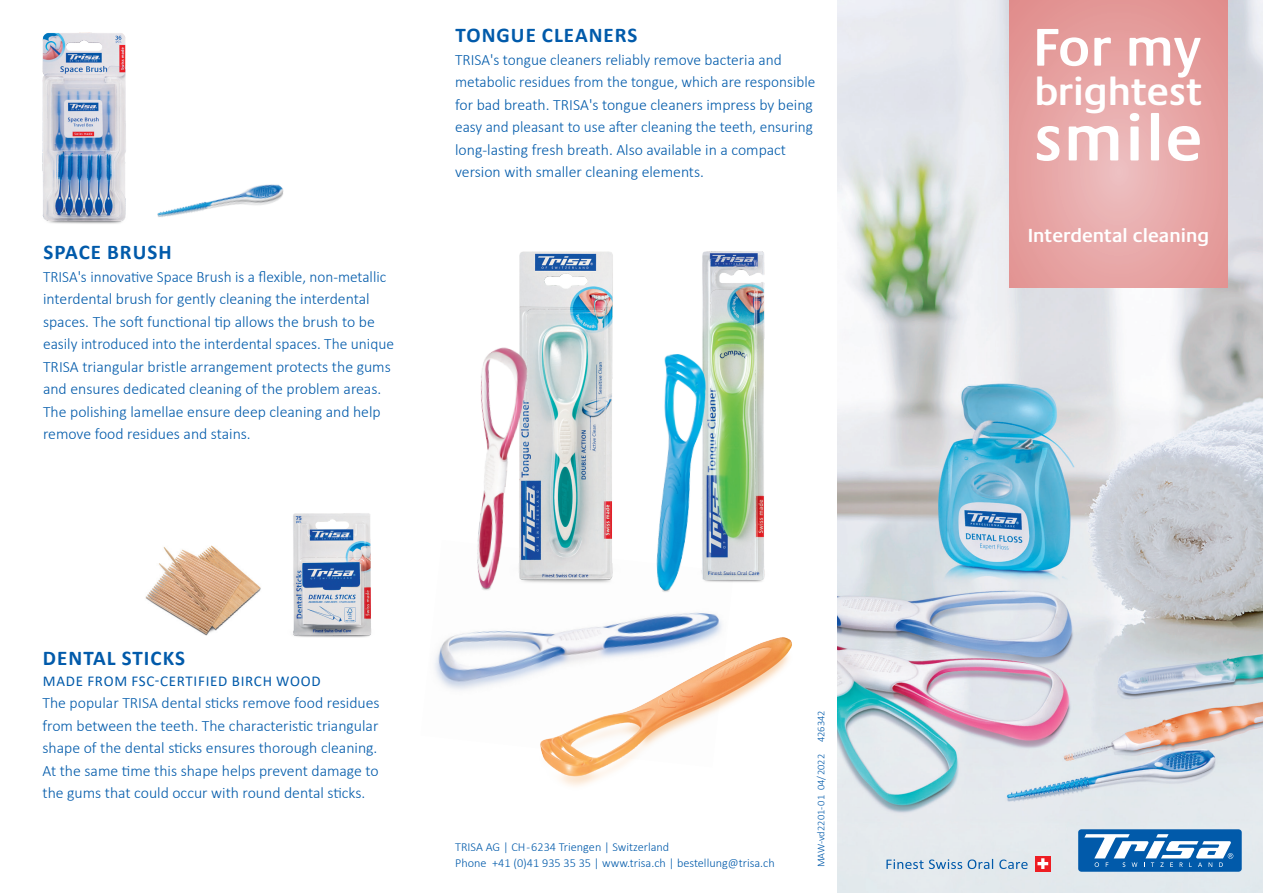
<style>
.page{position:relative;width:1263px;height:893px;background:#fff}
.page>*{position:absolute;margin:0;border:0;box-sizing:border-box;transform-origin:0 0}
.t1{font:600 66px "Praxis LT Pro";letter-spacing:.03em;color:#fff}
.t2{font:600 54px "Praxis LT Pro";color:#fff}
.t3{font:600 39.6px "Praxis LT Pro";color:#fff}
.t4{font:700 21px "Calibri";letter-spacing:.05em;color:#015aaa}
.t5{font:600 19.35px "Praxis LT Pro";color:#fff}
.t6{font:300 15.75px/22.5px "Calibri";color:#015aaa}
.t7{font:15px "Calibri";letter-spacing:.05em;color:#015aaa}
.t8{font:300 12.3px/16.8px "Calibri";color:#015aaa}
.t9{font:300 10.5px "Calibri";color:#015aaa}
</style>
<div class="page">
<img style="left:434px;top:612px;width:283px;height:78px">
<img style="left:519px;top:251px;width:94px;height:332px">
<img style="left:525px;top:616px;width:267px;height:171px">
<img style="left:477px;top:334px;width:62px;height:256px">
<img style="left:702px;top:251px;width:63px;height:331px">
<img style="left:656px;top:341px;width:82px;height:251px">
<img style="left:838px;top:0;width:425px;height:893px">
<img style="left:293px;top:513px;width:79px;height:125px">
<img style="left:145px;top:545px;width:116px;height:91px">
<img style="left:42px;top:32px;width:84px;height:192px">
<img style="left:157px;top:184px;width:127px;height:33px">
<svg style="left:1009px;top:0;width:218px;height:287px;background:#e6a3a3"></svg>
<div style="left:1035px;top:856px;width:16px;height:16px;background:#ee1d23"></div>
<svg style="left:1037px;top:858px;width:11px;height:11px"></svg>
<svg style="left:886px;top:859px;width:76px;height:10px"></svg>
<svg style="left:968px;top:859px;width:25px;height:10px"></svg>
<svg style="left:999px;top:859px;width:28px;height:10px"></svg>
<div style="left:1078px;top:829px;width:164px;height:43px;background:#015aaa;border-radius:3px"></div>
<svg style="left:1084px;top:834px;width:149px;height:33px"></svg>
<h3 class="t4" style="left:43px;top:237px;width:130px">SPACE BRUSH</h3>
<p class="t6" style="left:43px;top:265px;width:352px">TRISA's innovative Space Brush is a flexible, non-metallic interdental brush for gently cleaning the interdental spaces. The soft functional tip allows the brush to be easily introduced into the interdental spaces. The unique TRISA triangular bristle arrangement protects the gums and ensures dedicated cleaning of the problem areas.<br>The polishing lamellae ensure deep cleaning and help remove food residues and stains.</p>
<h3 class="t4" style="left:456px;top:20px;width:183px">TONGUE CLEANERS</h3>
<p class="t6" style="left:455px;top:48px;width:362px">TRISA's tongue cleaners reliably remove bacteria and metabolic residues from the tongue, which are responsible for bad breath. TRISA's tongue cleaners impress by being easy and pleasant to use after cleaning the teeth, ensuring long-lasting fresh breath. Also available in a compact version with smaller cleaning elements.</p>
<h3 class="t4" style="left:43px;top:643px;width:144px">DENTAL STICKS</h3>
<p class="t7" style="left:43px;top:670px;width:279px">MADE FROM FSC-CERTIFIED BIRCH WOOD</p>
<p class="t6" style="left:43px;top:691px;width:339px">The popular TRISA dental sticks remove food residues from between the teeth. The characteristic triangular shape of the dental sticks ensures thorough cleaning.<br>At the same time this shape helps prevent damage to the gums that could occur with round dental sticks.</p>
<p class="t8" style="left:455px;top:838px;width:321px">TRISA AG | CH - 6234 Triengen | Switzerland<br>Phone +41 (0)41 935 35 35 | www.trisa.ch | bestellung@trisa.ch</p>
<p class="t9" style="left:814px;top:867px;width:159px;rotate:-90deg">MAW-vd2201-01 04/2022 426342</p>
<h2 class="t2" style="left:1033px;top:15px;width:169px">For my</h2>
<h3 class="t3" style="left:1034px;top:68px;width:169px">brightest</h3>
<h1 class="t1" style="left:1034px;top:99px;width:170px">smile</h1>
<p class="t5" style="left:1028px;top:224px;width:183px">Interdental cleaning</p>
</div>
